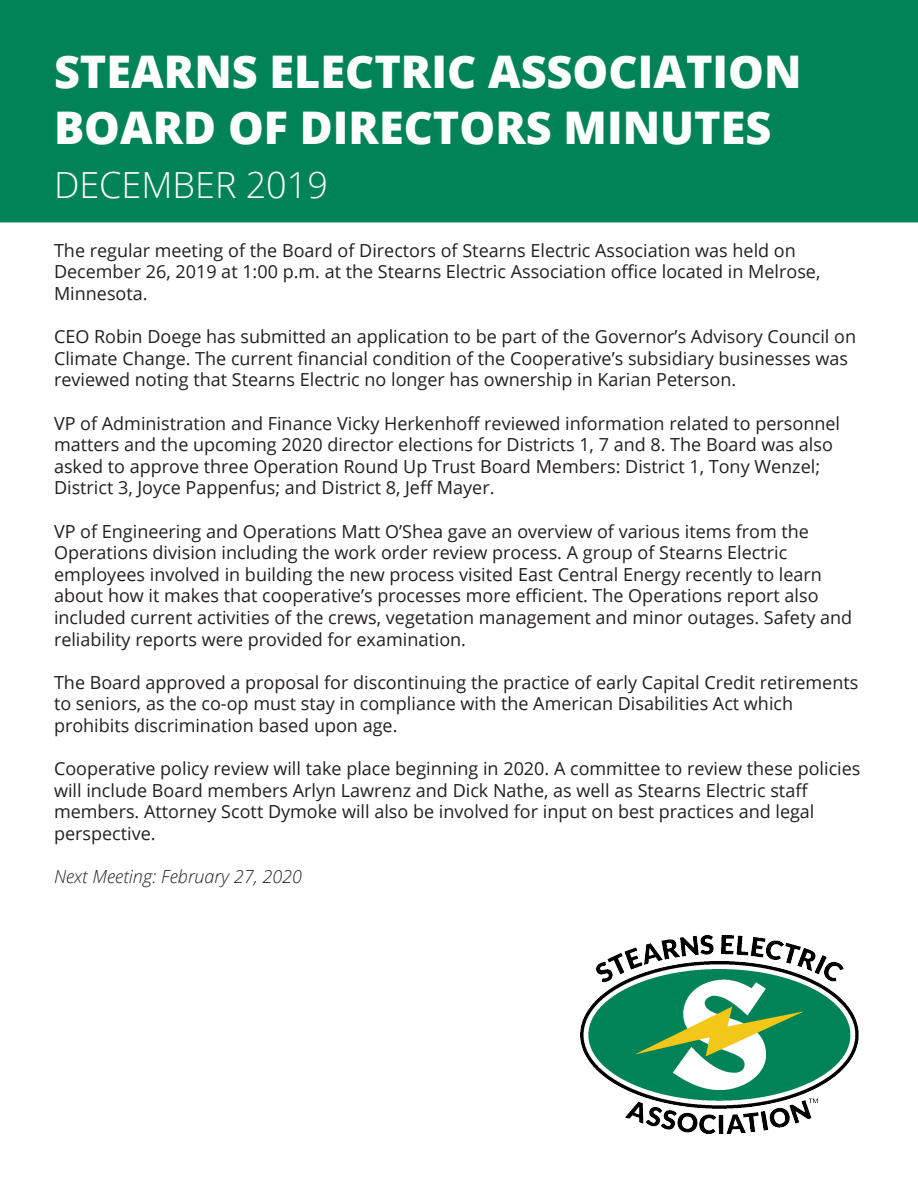
<style>
.page{position:relative;width:918px;height:1188px;background:#fff}
.page>*{position:absolute;margin:0;border:0;box-sizing:border-box;transform-origin:0 0}
.t1{font:800 45px/55.8px "Open Sans";color:#fff}
.t2{font:300 36px "Open Sans";color:#fff}
.t3{font:18px/21.6px "Open Sans";color:#231f20}
.t4{font:italic 300 18px "Open Sans";color:#231f20}
</style>
<div class="page">
<div style="left:0;top:0;width:918px;height:222px;background:#008457"></div>
<img style="left:581px;top:935px;width:277px;height:199px">
<p class="t1" style="left:54px;top:42px;width:749px">STEARNS ELECTRIC ASSOCIATION<br>BOARD OF DIRECTORS MINUTES</p>
<p class="t2" style="left:54px;top:161px;width:275px">DECEMBER 2019</p>
<p class="t3" style="left:54px;top:239px;width:768px">The regular meeting of the Board of Directors of Stearns Electric Association was held on<br>December 26, 2019 at 1:00 p.m. at the Stearns Electric Association office located in Melrose,<br>Minnesota.</p>
<p class="t3" style="left:54px;top:325px;width:804px">CEO Robin Doege has submitted an application to be part of the Governor’s Advisory Council on<br>Climate Change. The current financial condition of the Cooperative’s subsidiary businesses was reviewed noting that Stearns Electric no longer has ownership in Karian Peterson.</p>
<p class="t3" style="left:54px;top:412px;width:788px">VP of Administration and Finance Vicky Herkenhoff reviewed information related to personnel matters and the upcoming 2020 director elections for Districts 1, 7 and 8. The Board was also asked to approve three Operation Round Up Trust Board Members: District 1, Tony Wenzel; District 3, Joyce Pappenfus; and District 8, Jeff Mayer.</p>
<p class="t3" style="left:54px;top:520px;width:800px">VP of Engineering and Operations Matt O’Shea gave an overview of various items from the Operations division including the work order review process. A group of Stearns Electric employees involved in building the new process visited East Central Energy recently to learn about how it makes that cooperative’s processes more efficient. The Operations report also included current activities of the crews, vegetation management and minor outages. Safety and reliability reports were provided for examination.</p>
<p class="t3" style="left:54px;top:671px;width:806px">The Board approved a proposal for discontinuing the practice of early Capital Credit retirements to seniors, as the co-op must stay in compliance with the American Disabilities Act which prohibits discrimination based upon age.</p>
<p class="t3" style="left:54px;top:757px;width:808px">Cooperative policy review will take place beginning in 2020. A committee to review these policies will include Board members Arlyn Lawrenz and Dick Nathe, as well as Stearns Electric staff members. Attorney Scott Dymoke will also be involved for input on best practices and legal perspective.</p>
<p class="t4" style="left:54px;top:864px;width:250px">Next Meeting: February 27, 2020</p>
</div>
